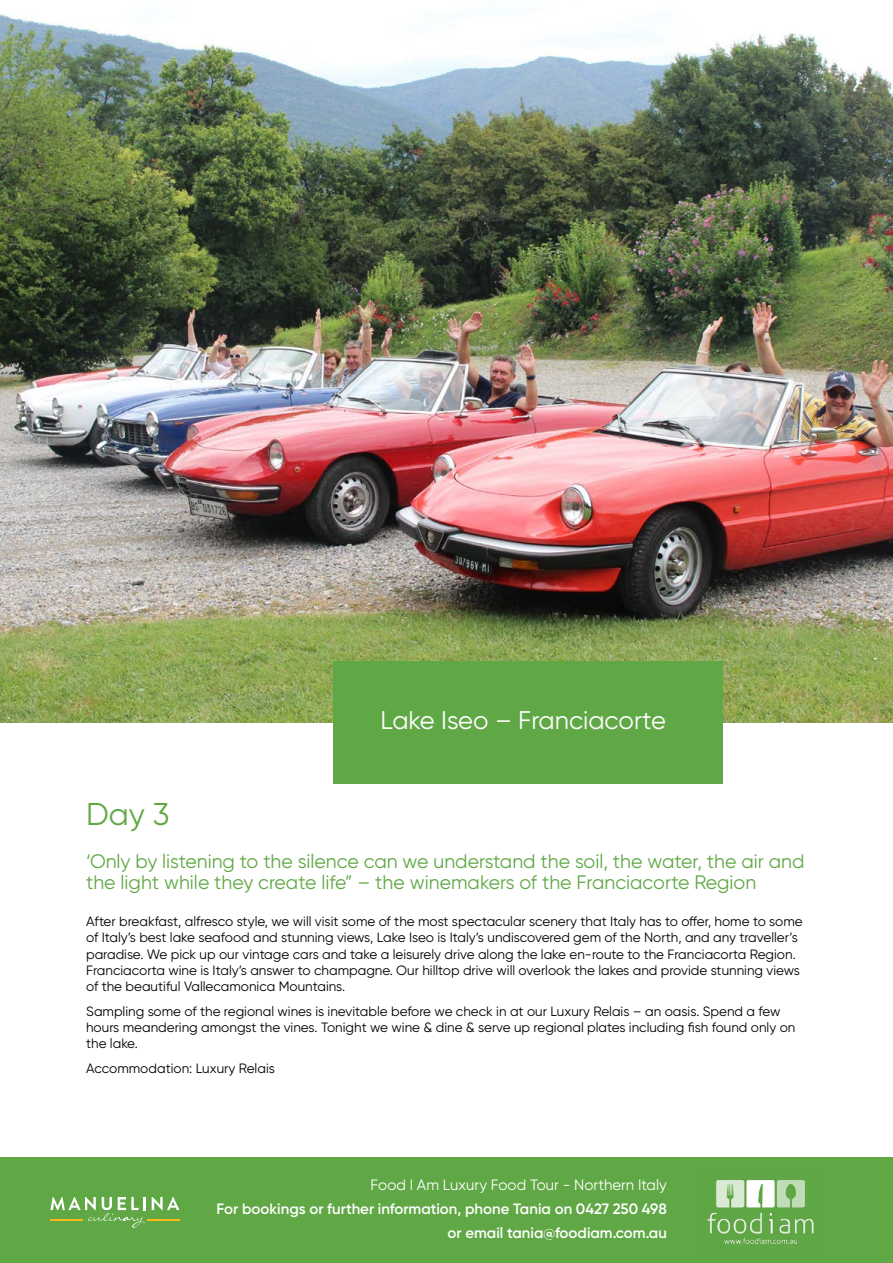
<style>
.page{position:relative;width:893px;height:1263px;background:#fff}
.page>*{position:absolute;margin:0;border:0;box-sizing:border-box;transform-origin:0 0}
.t1{font:31.5px "Gilroy";color:#60a845}
.t2{font:25.5px "Gilroy";color:#fff}
.t3{font:19.5px/21px "Gilroy";color:#60a845}
.t4{font:600 15px/24px "Gilroy";color:#fff;text-align:right}
.t5{font:15px "Gilroy";color:#fff}
.t6{font:13.5px/16.2px "Gilroy";color:#000}
</style>
<div class="page">
<div style="left:0;top:1157px;width:893px;height:106px;background:#60a845"></div>
<img style="left:707px;top:1179px;width:107px;height:65px">
<hr style="left:148px;top:1219px;width:32px;height:1px;background:#feba17">
<svg style="left:50px;top:1197px;width:96px;height:31px"></svg>
<svg style="left:152px;top:1197px;width:27px;height:13px"></svg>
<img style="left:0;top:14px;width:893px;height:709px">
<div style="left:334px;top:662px;width:389px;height:122px;background:#60a845"></div>
<h1 class="t1" style="left:86px;top:795px;width:85px">Day 3</h1>
<h2 class="t2" style="left:381px;top:704px;width:287px">Lake Iseo – Franciacorte</h2>
<h3 class="t3" style="left:86px;top:850px;width:720px">‘Only by listening to the silence can we understand the soil, the water, the air and the light while they create life” – the winemakers of the Franciacorte Region</h3>
<p class="t6" style="left:86px;top:913px;width:718px">After breakfast, alfresco style, we will visit some of the most spectacular scenery that Italy has to offer, home to some of Italy’s best lake seafood and stunning views, Lake Iseo is Italy’s undiscovered gem of the North, and any traveller’s paradise. We pick up our vintage cars and take a leisurely drive along the lake en-route to the Franciacorta Region.<br>Franciacorta wine is Italy’s answer to champagne. Our hilltop drive will overlook the lakes and provide stunning views of the beautiful Vallecamonica Mountains.</p>
<p class="t6" style="left:86px;top:1003px;width:711px">Sampling some of the regional wines is inevitable before we check in at our Luxury Relais – an oasis. Spend a few hours meandering amongst the vines. Tonight we wine &amp; dine &amp; serve up regional plates including fish found only on the lake.</p>
<p class="t6" style="left:86px;top:1060px;width:190px">Accommodation: Luxury Relais</p>
<p class="t5" style="left:371px;top:1175px;width:298px">Food I Am Luxury Food Tour - Northern Italy</p>
<p class="t4" style="left:217px;top:1196px;width:452px">For bookings or further information, phone Tania on 0427 250 498 or email tania@foodiam.com.au</p>
</div>
